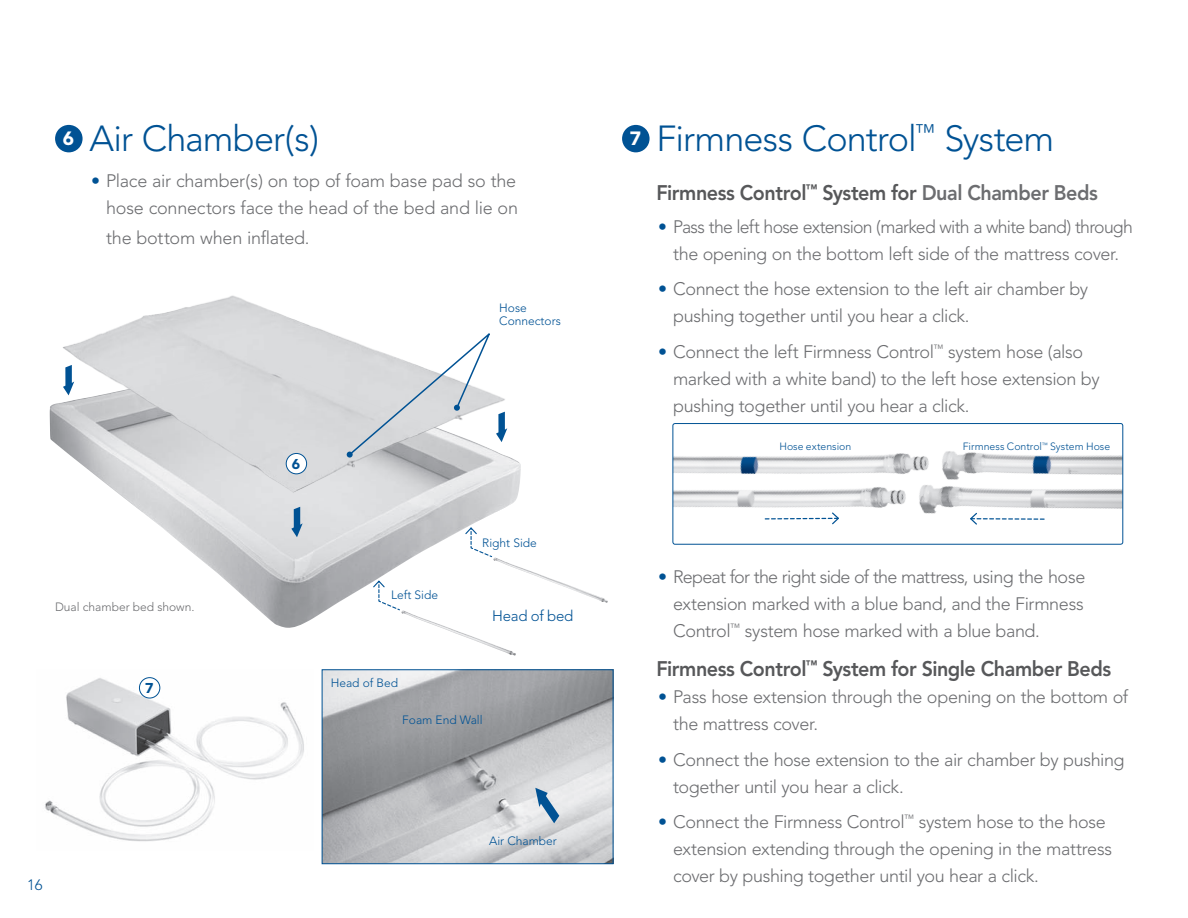
<style>
.page{position:relative;width:1188px;height:918px;background:#fff}
.page>*{position:absolute;margin:0;border:0;box-sizing:border-box;transform-origin:0 0}
.t1{font:300 36px "Avenir";letter-spacing:-.025em;color:#005294}
.t2{font:800 21px "Avenir";letter-spacing:-.025em;color:#57585a;scale:.94 1}
.t3{font:300 18px/27px "Avenir";letter-spacing:-.025em;color:#6c6d70}
.t4{font:300 15px "Avenir";color:#005294}
.t5{font:900 14.1px "Avenir";color:#005294}
.t6{font:300 12px/13.4px "Avenir";color:#005294}
.t7{font:300 12px "Avenir";color:#6c6d70}
.t8{font:300 10.5px "Avenir";color:#005294}
.s1{color:#005294}
.s2{color:#6c6d70}
</style>
<div class="page">
<div style="left:55px;top:125px;width:28px;height:27px;background:#005294;border-radius:50%"></div>
<div style="left:622px;top:125px;width:28px;height:27px;background:#005294;border-radius:50%"></div>
<img style="left:145px;top:462px;width:376px;height:166px">
<img style="left:49px;top:295px;width:470px;height:219px">
<img style="left:45px;top:677px;width:259px;height:165px">
<img style="left:401px;top:610px;width:115px;height:46px">
<img style="left:493px;top:558px;width:115px;height:45px">
<svg style="left:291px;top:507px;width:12px;height:30px"></svg>
<svg style="left:63px;top:365px;width:11px;height:30px"></svg>
<div style="left:286px;top:453px;width:21px;height:21px;background:#fff;border-radius:50%"></div>
<div style="left:286px;top:453px;width:21px;height:21px;border:1px solid #005294;border-radius:50%"></div>
<svg style="left:347px;top:329px;width:160px;height:129px"></svg>
<img style="left:324px;top:671px;width:287px;height:191px">
<div style="left:322px;top:669px;width:291px;height:195px;border:1px solid #005294"></div>
<svg style="left:535px;top:788px;width:24px;height:35px"></svg>
<svg style="left:372px;top:580px;width:29px;height:31px"></svg>
<svg style="left:464px;top:526px;width:29px;height:32px"></svg>
<div style="left:139px;top:678px;width:21px;height:20px;background:#fff;border-radius:50%"></div>
<div style="left:139px;top:677px;width:21px;height:21px;border:1px solid #005294;border-radius:50%"></div>
<img style="left:674px;top:451px;width:447px;height:69px">
<div style="left:672px;top:423px;width:451px;height:122px;border:1px solid #005294;border-radius:2px"></div>
<svg style="left:969px;top:512px;width:75px;height:13px"></svg>
<svg style="left:764px;top:511px;width:76px;height:14px"></svg>
<h1 class="t1" style="left:63px;top:118px;width:258px"><sup>6</sup> Air Chamber(s)</h1>
<p class="t3" style="left:91px;top:167px;width:428px;text-align:right"><span class="s1">•</span> Place air chamber(s) on top of foam base pad so the hose connectors face the head of the bed and lie on</p>
<p class="t3" style="left:106px;top:224px;width:205px">the bottom when inflated.</p>
<p class="t6" style="left:499px;top:301px;width:63px">Hose<br>Connectors</p>
<p class="t7" style="left:55px;top:600px;width:141px">Dual chamber bed shown.</p>
<p class="t5" style="left:145px;top:679px;width:10px">7</p>
<p class="t4" style="left:27px;top:876px;width:17px">16</p>
<p class="t5" style="left:292px;top:455px;width:10px">6</p>
<p class="t6" style="left:391px;top:588px;width:48px">Left Side</p>
<p class="t6" style="left:331px;top:676px;width:69px">Head of Bed</p>
<p class="t6" style="left:482px;top:536px;width:56px">Right Side</p>
<p class="t4" style="left:492px;top:607px;width:83px">Head of bed</p>
<p class="t6" style="left:402px;top:713px;width:82px">Foam End Wall</p>
<p class="t6" style="left:489px;top:834px;width:69px">Air Chamber</p>
<h1 class="t1" style="left:630px;top:118px;width:426px"><sup>7</sup> Firmness Control<sup>™</sup> System</h1>
<p class="t2" style="left:657px;top:181px;width:471px">Firmness Control<sup>™</sup> System for <span class="s2">Dual Chamber Beds</span></p>
<p class="t3" style="left:658px;top:213px;width:476px;text-align:center"><span class="s1">•</span> Pass the left hose extension (marked with a white band) through the opening on the bottom left side of the mattress cover.</p>
<p class="t3" style="left:673px;top:276px;width:417px;text-indent:-15px"><span class="s1">•</span> Connect the hose extension to the left air chamber by pushing together until you hear a click.</p>
<p class="t3" style="left:673px;top:338px;width:428px;text-indent:-15px"><span class="s1">•</span> Connect the left Firmness Control<sup>™</sup> system hose (also marked with a white band) to the left hose extension by pushing together until you hear a click.</p>
<p class="t8" style="left:779px;top:440px;width:73px">Hose extension</p>
<p class="t8" style="left:963px;top:440px;width:149px">Firmness Control<sup>™</sup> System Hose</p>
<p class="t3" style="left:673px;top:563px;width:414px;text-align:justify;text-indent:-15px"><span class="s1">•</span> Repeat for the right side of the mattress, using the hose extension marked with a blue band, and the Firmness Control<sup>™</sup> system hose marked with a blue band.</p>
<p class="t2" style="left:657px;top:656px;width:485px">Firmness Control<sup>™</sup> System for Single Chamber Beds</p>
<p class="t3" style="left:673px;top:683px;width:457px;text-indent:-15px"><span class="s1">•</span> Pass hose extension through the opening on the bottom of the mattress cover.</p>
<p class="t3" style="left:673px;top:746px;width:453px;text-indent:-15px"><span class="s1">•</span> Connect the hose extension to the air chamber by pushing together until you hear a click.</p>
<p class="t3" style="left:673px;top:809px;width:441px;text-indent:-15px"><span class="s1">•</span> Connect the Firmness Control<sup>™</sup> system hose to the hose extension extending through the opening in the mattress cover by pushing together until you hear a click.</p>
</div>
